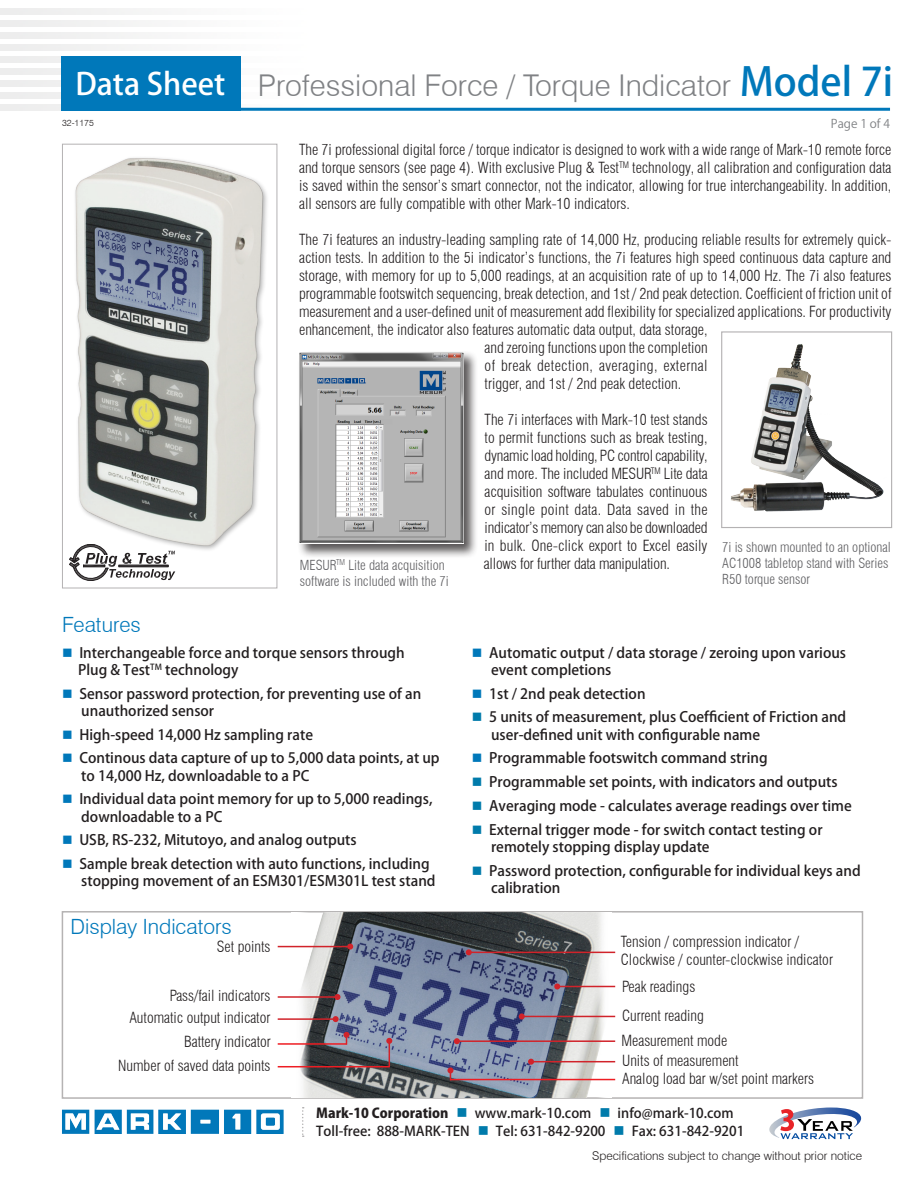
<style>
.page{position:relative;width:918px;height:1188px;background:#fff}
.page>*{position:absolute;margin:0;border:0;box-sizing:border-box;transform-origin:0 0}
.t1{font:500 30.3px "Koz Go Std";color:#fff}
.t2{font:300 30px "Swiss 721 BT";color:#808285}
.t3{font:300 21px "Swiss 721 BT";color:#0078ba}
.t4{font:300 condensed 15px/18px "Swiss 721 BT";color:#231f20;text-align:justify}
.t5{font:300 condensed 15px "Swiss 721 BT";letter-spacing:.025em;color:#231f20}
.t6{font:500 14.25px/17.1px "Koz Go Std";color:#231f20}
.t7{font:300 condensed 13.5px/16.2px "Swiss 721 BT";color:#5f5f62}
.t8{font:500 13.5px/18px "Koz Go Std";color:#231f20}
.t9{font:300 12px "Swiss 721 BT";color:#231f20}
.t10{font:12px "Koz Go Std";color:#808285}
.t11{font:300 9px "Swiss 721 BT";color:#231f20}
.s1{font-family:"Koz Go Pro";font-weight:500;font-size:39px;color:#0078ba}
.s2{color:#0078ba}
.s3{color:#007bab}
.s4{font-weight:800}
</style>
<div class="page">
<img style="left:0;top:56px;width:241px;height:7px">
<img style="left:0;top:68px;width:241px;height:7px">
<img style="left:0;top:80px;width:241px;height:7px">
<img style="left:0;top:92px;width:241px;height:7px">
<img style="left:0;top:104px;width:311px;height:7px">
<hr style="left:61px;top:108px;width:829px;height:3px;background:#0078ba">
<div style="left:61px;top:56px;width:179px;height:55px;background:#0078ba"></div>
<svg style="left:302px;top:1107px;width:2px;height:30px"></svg>
<svg style="left:769px;top:1108px;width:92px;height:31px"></svg>
<img style="left:62px;top:1110px;width:222px;height:24px">
<div style="left:62px;top:911px;width:801px;height:188px;border:2px solid #b5b3b3"></div>
<img style="left:291px;top:913px;width:320px;height:184px">
<hr style="left:278px;top:1018px;width:58px;height:2px;background:#d1232a">
<svg style="left:333px;top:1016px;width:6px;height:6px"></svg>
<hr style="left:278px;top:996px;width:60px;height:2px;background:#d1232a">
<svg style="left:335px;top:994px;width:6px;height:6px"></svg>
<hr style="left:531px;top:1061px;width:84px;height:1px;background:#d1232a">
<svg style="left:528px;top:1059px;width:6px;height:6px"></svg>
<hr style="left:522px;top:1016px;width:93px;height:1px;background:#d1232a">
<svg style="left:519px;top:1013px;width:6px;height:6px"></svg>
<hr style="left:557px;top:986px;width:58px;height:1px;background:#d1232a">
<svg style="left:554px;top:983px;width:6px;height:6px"></svg>
<svg style="left:386px;top:1038px;width:6px;height:28px"></svg>
<hr style="left:278px;top:1066px;width:112px;height:1px;background:#ee1d23">
<svg style="left:344px;top:1032px;width:6px;height:13px"></svg>
<hr style="left:278px;top:1043px;width:69px;height:2px;background:#ee1d23">
<hr style="left:278px;top:946px;width:72px;height:1px;background:#d1232a">
<svg style="left:347px;top:944px;width:6px;height:6px"></svg>
<img style="left:731px;top:344px;width:153px;height:168px">
<div style="left:721px;top:331px;width:171px;height:197px;border:1px solid #b4b2b3"></div>
<svg style="left:69px;top:556px;width:106px;height:25px"></svg>
<img style="left:73px;top:158px;width:194px;height:398px">
<div style="left:62px;top:144px;width:215px;height:444px;border:1px solid #b4b2b3"></div>
<div style="left:298px;top:351px;width:180px;height:208px;background:#231f20;opacity:.75"></div>
<img style="left:299px;top:352px;width:164px;height:192px">
<hr style="left:457px;top:1040px;width:158px;height:2px;background:#d1232a">
<svg style="left:454px;top:1038px;width:6px;height:6px"></svg>
<svg style="left:447px;top:1067px;width:6px;height:13px"></svg>
<hr style="left:450px;top:1079px;width:165px;height:1px;background:#ee1d23">
<hr style="left:469px;top:952px;width:146px;height:1px;background:#d1232a">
<svg style="left:466px;top:949px;width:6px;height:6px"></svg>
<h1 class="t1" style="left:75px;top:65px;width:151px">Data Sheet</h1>
<p class="t11" style="left:62px;top:117px;width:33px">32-1175</p>
<p class="t3" style="left:62px;top:612px;width:80px">Features</p>
<p class="t2" style="left:258px;top:67px;width:637px">Professional Force / Torque Indicator <span class="s1">Model 7i</span></p>
<p class="t10" style="left:831px;top:116px;width:61px">Page 1 of 4</p>
<p class="t4" style="left:299px;top:141px;width:594px">The 7i professional digital force / torque indicator is designed to work with a wide range of Mark-10 remote force and torque sensors (see page 4). With exclusive Plug &amp; Test<sup>TM</sup> technology, all calibration and configuration data is saved within the sensor’s smart connector, not the indicator, allowing for true interchangeability. In addition, all sensors are fully compatible with other Mark-10 indicators.</p>
<p class="t4" style="left:299px;top:231px;width:594px">The 7i features an industry-leading sampling rate of 14,000 Hz, producing reliable results for extremely quick-</p>
<p class="t4" style="left:299px;top:249px;width:594px">action tests. In addition to the 5i indicator’s functions, the 7i features high speed continuous data capture and</p>
<p class="t4" style="left:299px;top:267px;width:594px">storage, with memory for up to 5,000 readings, at an acquisition rate of up to 14,000 Hz. The 7i also features</p>
<p class="t4" style="left:299px;top:285px;width:594px">programmable footswitch sequencing, break detection, and 1st / 2nd peak detection. Coefficient of friction unit of</p>
<p class="t4" style="left:299px;top:303px;width:594px">measurement and a user-defined unit of measurement add flexibility for specialized applications. For productivity</p>
<p class="t4" style="left:299px;top:321px;width:410px">enhancement, the indicator also features automatic data output, data storage,</p>
<p class="t4" style="left:485px;top:339px;width:225px">and zeroing functions upon the completion</p>
<p class="t5" style="left:485px;top:357px;width:224px">of break detection, averaging, external</p>
<p class="t4" style="left:485px;top:375px;width:198px">trigger, and 1st / 2nd peak detection.</p>
<p class="t4" style="left:484px;top:411px;width:226px">The 7i interfaces with Mark-10 test stands to permit functions such as break testing, dynamic load holding, PC control capability, and more. The included MESUR<sup>TM</sup> Lite data acquisition software tabulates continuous or single point data. Data saved in the indicator’s memory can also be downloaded in bulk. One-click export to Excel easily allows for further data manipulation.</p>
<p class="t7" style="left:722px;top:539px;width:170px">7i is shown mounted to an optional<br>AC1008 tabletop stand with Series<br>R50 torque sensor</p>
<p class="t7" style="left:300px;top:557px;width:150px">MESUR<sup>TM</sup> Lite data acquisition software is included with the 7i</p>
<p class="t6" style="left:78px;top:645px;width:328px;text-indent:-16px"><span class="s2">■</span> Interchangeable force and torque sensors through<br>Plug &amp; Test<sup>TM</sup> technology</p>
<p class="t6" style="left:81px;top:686px;width:342px;text-indent:-19px"><span class="s2">■</span> Sensor password protection, for preventing use of an unauthorized sensor</p>
<p class="t6" style="left:62px;top:727px;width:252px"><span class="s2">■</span> High-speed 14,000 Hz sampling rate</p>
<p class="t6" style="left:81px;top:750px;width:360px;text-indent:-19px"><span class="s2">■</span> Continous data capture of up to 5,000 data points, at up to 14,000 Hz, downloadable to a PC</p>
<p class="t6" style="left:81px;top:791px;width:353px;text-indent:-19px"><span class="s2">■</span> Individual data point memory for up to 5,000 readings, downloadable to a PC</p>
<p class="t6" style="left:62px;top:832px;width:296px"><span class="s2">■</span> USB, RS-232, Mitutoyo, and analog outputs</p>
<p class="t6" style="left:81px;top:856px;width:356px;text-indent:-19px"><span class="s2">■</span> Sample break detection with auto functions, including stopping movement of an ESM301/ESM301L test stand</p>
<p class="t3" style="left:70px;top:914px;width:163px">Display Indicators</p>
<p class="t4" style="left:217px;top:937px;width:55px">Set points</p>
<p class="t4" style="left:170px;top:987px;width:102px">Pass/fail indicators</p>
<p class="t4" style="left:129px;top:1009px;width:143px">Automatic output indicator</p>
<p class="t4" style="left:184px;top:1033px;width:88px">Battery indicator</p>
<p class="t4" style="left:118px;top:1057px;width:154px">Number of saved data points</p>
<p class="t6" style="left:491px;top:645px;width:357px;text-indent:-19px"><span class="s2">■</span> Automatic output / data storage / zeroing upon various event completions</p>
<p class="t6" style="left:472px;top:686px;width:175px"><span class="s2">■</span> 1st / 2nd peak detection</p>
<p class="t6" style="left:491px;top:709px;width:357px;text-indent:-19px"><span class="s3">■</span> 5 units of measurement, plus Coefficient of Friction and user-defined unit with configurable name</p>
<p class="t6" style="left:472px;top:750px;width:297px"><span class="s2">■</span> Programmable footswitch command string</p>
<p class="t6" style="left:472px;top:774px;width:367px"><span class="s3">■</span> Programmable set points, with indicators and outputs</p>
<p class="t6" style="left:472px;top:798px;width:381px"><span class="s3">■</span> Averaging mode - calculates average readings over time</p>
<p class="t6" style="left:491px;top:822px;width:333px;text-indent:-19px"><span class="s3">■</span> External trigger mode - for switch contact testing or remotely stopping display update</p>
<p class="t6" style="left:491px;top:863px;width:371px;text-indent:-19px"><span class="s3">■</span> Password protection, configurable for individual keys and calibration</p>
<p class="t4" style="left:621px;top:932px;width:180px">Tension / compression indicator /</p>
<p class="t4" style="left:621px;top:950px;width:214px">Clockwise / counter-clockwise indicator</p>
<p class="t4" style="left:622px;top:978px;width:75px">Peak readings</p>
<p class="t4" style="left:622px;top:1007px;width:83px">Current reading</p>
<p class="t4" style="left:621px;top:1032px;width:107px">Measurement mode</p>
<p class="t4" style="left:622px;top:1070px;width:193px">Analog load bar w/set point markers</p>
<p class="t4" style="left:622px;top:1052px;width:118px">Units of measurement</p>
<p class="t8" style="left:316px;top:1105px;width:430px"><span class="s4">Mark-10 Corporation</span> <span class="s3">■</span> www.mark-10.com <span class="s3">■</span> info@mark-10.com<br>Toll-free: 888-MARK-TEN <span class="s3">■</span> Tel: 631-842-9200 <span class="s3">■</span> Fax: 631-842-9201</p>
<p class="t9" style="left:592px;top:1149px;width:271px">Specifications subject to change without prior notice</p>
</div>
